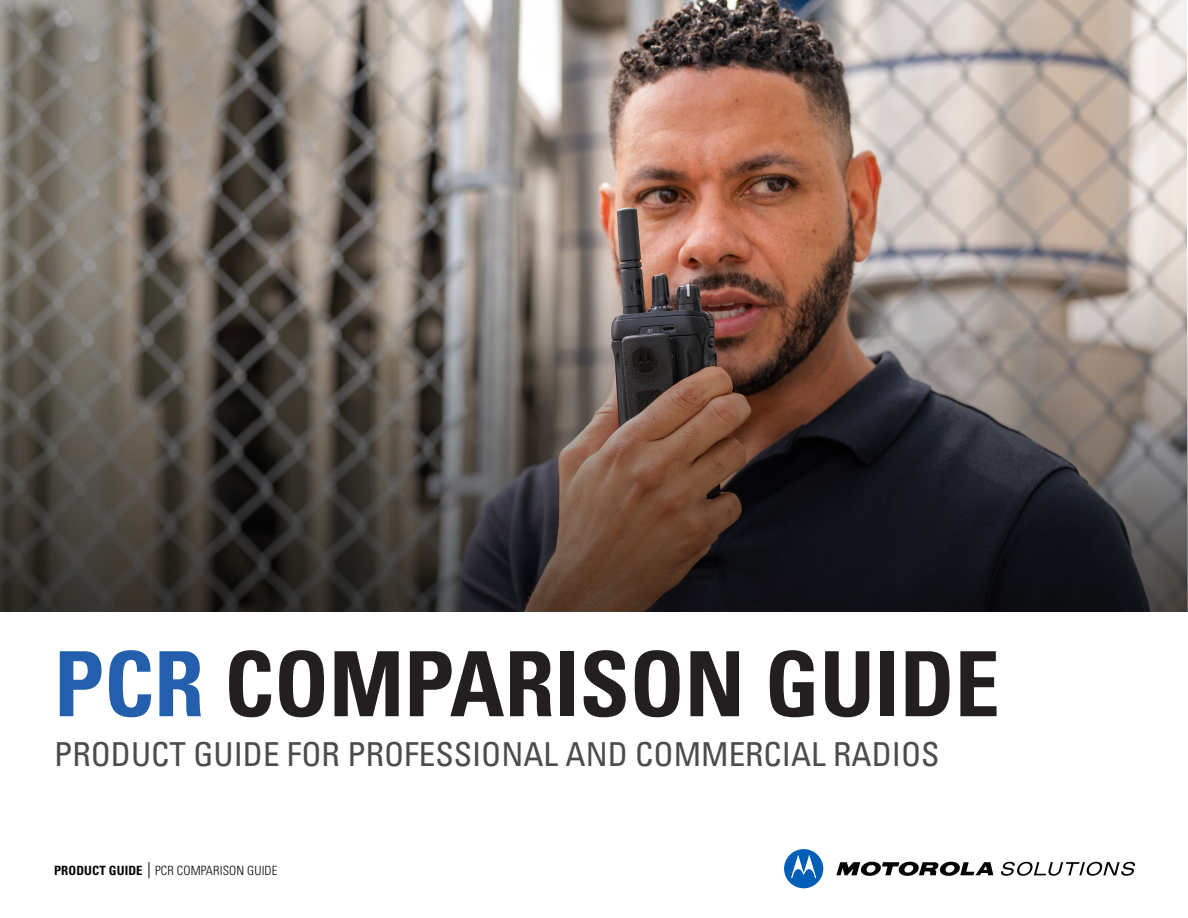
<style>
.page{position:relative;width:1188px;height:918px;background:#fff}
.page>*{position:absolute;margin:0;border:0;box-sizing:border-box;transform-origin:0 0}
.t1{font:700 condensed 90px "Univers";color:#231f20}
.t2{font:condensed 33px "Univers";color:#4d4c4c}
.t3{font:300 condensed 12.75px "Univers";letter-spacing:.01em;color:#040503}
.s1{color:#235fad}
.s2{font-family:"Univers LT Std";font-weight:700}
</style>
<div class="page">
<img style="left:0;top:0;width:1188px;height:612px">
<svg style="left:784px;top:849px;width:39px;height:39px"></svg>
<svg style="left:836px;top:862px;width:157px;height:14px"></svg>
<svg style="left:1001px;top:862px;width:134px;height:14px"></svg>
<svg style="left:149px;top:862px;width:1px;height:16px"></svg>
<p class="t1" style="left:54px;top:629px;width:947px"><span class="s1">PCR</span> COMPARISON GUIDE</p>
<p class="t2" style="left:54px;top:733px;width:887px">PRODUCT GUIDE FOR PROFESSIONAL AND COMMERCIAL RADIOS</p>
<p class="t3" style="left:54px;top:863px;width:225px"><span class="s2">PRODUCT GUIDE</span> PCR COMPARISON GUIDE</p>
</div>
